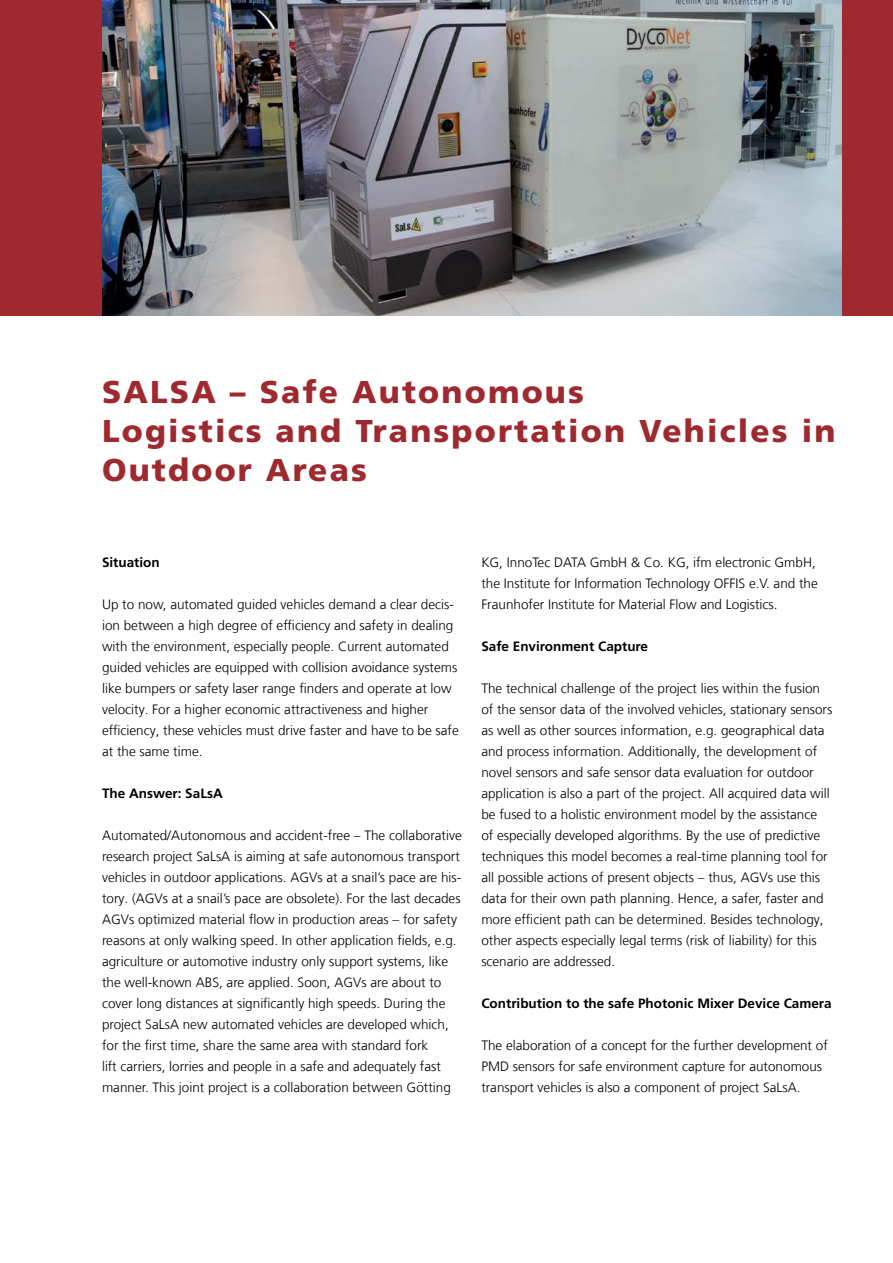
<style>
.page{position:relative;width:893px;height:1263px;background:#fff}
.page>*{position:absolute;margin:0;border:0;box-sizing:border-box;transform-origin:0 0}
.t1{font:900 31.5px/39px "Frutiger LT Com";letter-spacing:.07em;color:#9e292e}
.t2{font:300 13.5px/21px "Frutiger LT Com";color:#000}
.t3{font:700 13.5px "Frutiger LT Com";color:#000}
</style>
<div class="page">
<div style="left:0;top:0;width:893px;height:315px;background:#9e292e"></div>
<img style="left:102px;top:0;width:740px;height:315px">
<h1 class="t1" style="left:102px;top:372px;width:735px">SaLsA – Safe Autonomous<br>Logistics and Transportation Vehicles in<br>Outdoor Areas</h1>
<p class="t3" style="left:102px;top:554px;width:59px">Situation</p>
<p class="t2" style="left:102px;top:594px;width:358px">Up to now, automated guided vehicles demand a clear decis&shy;ion between a high degree of efficiency and safety in dealing with the environment, especially people. Current automated guided vehicles are equipped with collision avoidance systems like bumpers or safety laser range finders and operate at low velocity. For a higher economic attractiveness and higher efficiency, these vehicles must drive faster and have to be safe at the same time.</p>
<p class="t3" style="left:102px;top:785px;width:122px">The Answer: SaLsA</p>
<p class="t2" style="left:102px;top:825px;width:361px">Automated/Autonomous and accident-free – The collaborative research project SaLsA is aiming at safe autonomous transport vehicles in outdoor applications. AGVs at a snail’s pace are his&shy;tory. (AGVs at a snail’s pace are obsolete). For the last decades AGVs optimized material flow in production areas – for safety reasons at only walking speed. In other application fields, e.g. agriculture or automotive industry only support systems, like the well-known ABS, are applied. Soon, AGVs are about to cover long distances at significantly high speeds. During the project SaLsA new automated vehicles are developed which, for the first time, share the same area with standard fork<br>lift carriers, lorries and people in a safe and adequately fast manner. This joint project is a collaboration between Götting</p>
<p class="t2" style="left:481px;top:552px;width:338px">KG, InnoTec DATA GmbH &amp; Co. KG, ifm electronic GmbH, the Institute for Information Technology OFFIS e.V. and the<br>Fraunhofer Institute for Material Flow and Logistics.</p>
<p class="t3" style="left:481px;top:639px;width:168px">Safe Environment Capture</p>
<p class="t2" style="left:481px;top:678px;width:353px">The technical challenge of the project lies within the fusion of the sensor data of the involved vehicles, stationary sensors as well as other sources information, e.g. geographical data and process information. Additionally, the development of novel sensors and safe sensor data evaluation for outdoor application is also a part of the project. All acquired data will be fused to a holistic environment model by the assistance of especially developed algorithms. By the use of predictive techniques this model becomes a real-time planning tool for all possible actions of present objects – thus, AGVs use this data for their own path planning. Hence, a safer, faster and more efficient path can be determined. Besides technology, other aspects especially legal terms (risk of liability) for this scenario are addressed.</p>
<p class="t3" style="left:481px;top:996px;width:352px">Contribution to the safe Photonic Mixer Device Camera</p>
<p class="t2" style="left:481px;top:1035px;width:348px">The elaboration of a concept for the further development of<br>PMD sensors for safe environment capture for autonomous transport vehicles is also a component of project SaLsA.</p>
</div>
